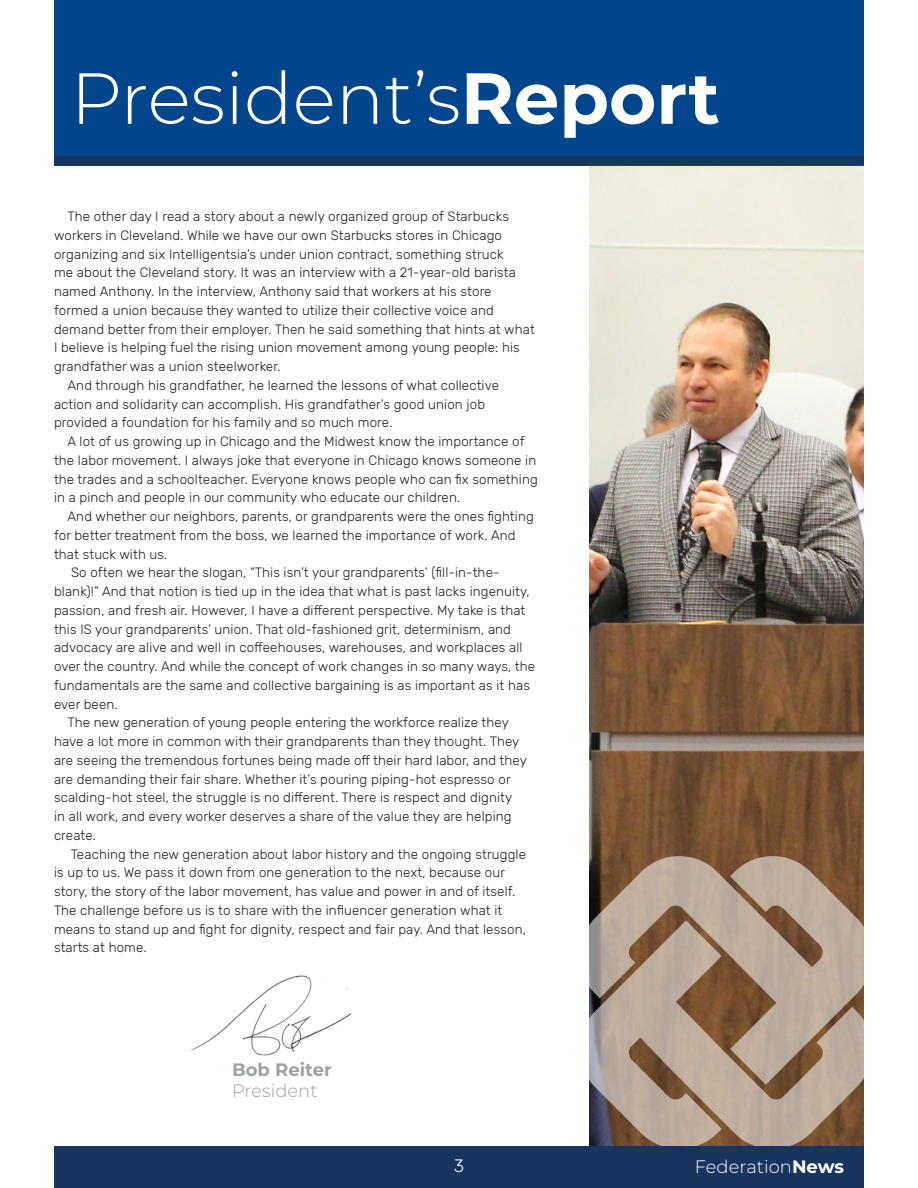
<style>
.page{position:relative;width:918px;height:1188px;background:#fff}
.page>*{position:absolute;margin:0;border:0;box-sizing:border-box;transform-origin:0 0}
.t1{font:300 72.15px "Montserrat";color:#fff}
.t2{font:300 18px "Montserrat";color:#fff}
.t3{font:700 18px "Montserrat";color:#9fa2a3}
.t4{font:300 18px "Montserrat";color:#9fa2a3}
.t5{font:300 18px "Rubik";color:#fff}
.body{font:300 13.5px/18.8px "Rubik";letter-spacing:.01em;color:#231f20}
.s1{font-weight:700}
</style>
<div class="page">
<div style="left:54px;top:1146px;width:810px;height:42px;background:#17355e"></div>
<img style="left:191px;top:975px;width:160px;height:81px">
<img style="left:590px;top:165px;width:274px;height:686px">
<svg style="left:589px;top:1085px;width:275px;height:61px;background:#9f8a7a"></svg>
<svg style="left:589px;top:851px;width:275px;height:234px;background:#a58e7b"></svg>
<div style="left:54px;top:0;width:810px;height:165px;background:#01468c"></div>
<div style="left:54px;top:157px;width:810px;height:8px;background:#17355e"></div>
<p class="t1" style="left:71px;top:49px;width:651px">President’s<span class="s1">Report</span></p>
<p class="body" style="left:54px;top:207px;width:482px;text-indent:14px">The other day I read a story about a newly organized group of Starbucks workers in Cleveland. While we have our own Starbucks stores in Chicago organizing and six Intelligentsia’s under union contract, something struck<br>me about the Cleveland story. It was an interview with a 21-year-old barista named Anthony. In the interview, Anthony said that workers at his store formed a union because they wanted to utilize their collective voice and demand better from their employer. Then he said something that hints at what I believe is helping fuel the rising union movement among young people: his grandfather was a union steelworker.</p>
<p class="body" style="left:54px;top:376px;width:447px;text-indent:14px">And through his grandfather, he learned the lessons of what collective action and solidarity can accomplish. His grandfather’s good union job provided a foundation for his family and so much more.</p>
<p class="body" style="left:54px;top:432px;width:485px;text-indent:14px">A lot of us growing up in Chicago and the Midwest know the importance of the labor movement. I always joke that everyone in Chicago knows someone in the trades and a schoolteacher. Everyone knows people who can fix something in a pinch and people in our community who educate our children.</p>
<p class="body" style="left:54px;top:507px;width:481px;text-indent:14px">And whether our neighbors, parents, or grandparents were the ones fighting for better treatment from the boss, we learned the importance of work. And that stuck with us.</p>
<p class="body" style="left:54px;top:564px;width:483px;text-indent:17px">So often we hear the slogan, “This isn’t your grandparents’ (fill-in-the&shy;blank)!” And that notion is tied up in the idea that what is past lacks ingenuity, passion, and fresh air. However, I have a different perspective. My take is that this IS your grandparents’ union. That old-fashioned grit, determinism, and advocacy are alive and well in coffeehouses, warehouses, and workplaces all over the country. And while the concept of work changes in so many ways, the fundamentals are the same and collective bargaining is as important as it has ever been.</p>
<p class="body" style="left:54px;top:714px;width:474px;text-indent:14px">The new generation of young people entering the workforce realize they have a lot more in common with their grandparents than they thought. They are seeing the tremendous fortunes being made off their hard labor, and they are demanding their fair share. Whether it’s pouring piping-hot espresso or scalding-hot steel, the struggle is no different. There is respect and dignity<br>in all work, and every worker deserves a share of the value they are helping create.</p>
<p class="body" style="left:54px;top:845px;width:474px;text-indent:17px">Teaching the new generation about labor history and the ongoing struggle is up to us. We pass it down from one generation to the next, because our story, the story of the labor movement, has value and power in and of itself.<br>The challenge before us is to share with the influencer generation what it means to stand up and fight for dignity, respect and fair pay. And that lesson, starts at home.</p>
<p class="t3" style="left:232px;top:1056px;width:101px">Bob Reiter</p>
<p class="t4" style="left:232px;top:1079px;width:87px">President</p>
<h2 class="t5" style="left:454px;top:1156px;width:12px">3</h2>
<h2 class="t2" style="left:695px;top:1154px;width:151px">Federation<span class="s1">News</span></h2>
</div>
